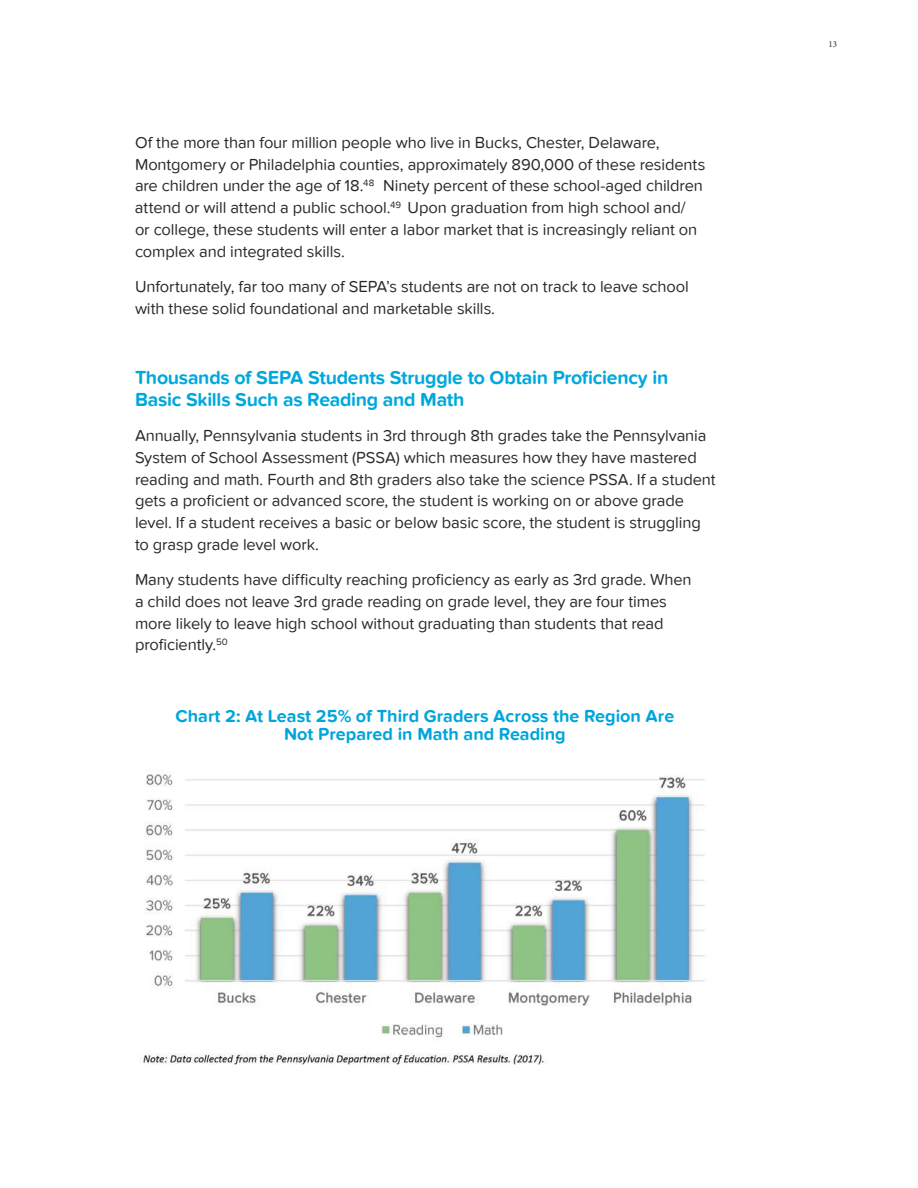
<style>
.page{position:relative;width:918px;height:1188px;background:#fff}
.page>*{position:absolute;margin:0;border:0;box-sizing:border-box;transform-origin:0 0}
.t1{font:700 19.5px/21.8px "Proxima Nova Soft";letter-spacing:-.015em;color:#00a8dc}
.t2{font:700 18px/18px "Proxima Nova Soft";color:#00a5db;text-align:center}
.t3{font:16.5px/21.8px "Proxima Nova Soft";letter-spacing:-.01em;color:#282829}
.t4{font:9px "Minion Pro";color:#282829}
</style>
<div class="page">
<img style="left:143px;top:771px;width:562px;height:294px">
<p class="t3" style="left:135px;top:132px;width:572px">Of the more than four million people who live in Bucks, Chester, Delaware, Montgomery or Philadelphia counties, approximately 890,000 of these residents are children under the age of 18.<sup>48</sup> Ninety percent of these school-aged children attend or will attend a public school.<sup>49</sup> Upon graduation from high school and/<br>or college, these students will enter a labor market that is increasingly reliant on complex and integrated skills.</p>
<p class="t3" style="left:135px;top:276px;width:556px">Unfortunately, far too many of SEPA’s students are not on track to leave school with these solid foundational and marketable skills.</p>
<p class="t1" style="left:135px;top:367px;width:535px">Thousands of SEPA Students Struggle to Obtain Proficiency in<br>Basic Skills Such as Reading and Math</p>
<p class="t3" style="left:135px;top:425px;width:582px">Annually, Pennsylvania students in 3rd through 8th grades take the Pennsylvania System of School Assessment (PSSA) which measures how they have mastered reading and math. Fourth and 8th graders also take the science PSSA. If a student gets a proficient or advanced score, the student is working on or above grade level. If a student receives a basic or below basic score, the student is struggling to grasp grade level work.</p>
<p class="t3" style="left:135px;top:569px;width:558px">Many students have difficulty reaching proficiency as early as 3rd grade. When a child does not leave 3rd grade reading on grade level, they are four times more likely to leave high school without graduating than students that read proficiently.<sup>50</sup></p>
<p class="t2" style="left:175px;top:708px;width:500px">Chart 2: At Least 25% of Third Graders Across the Region Are<br>Not Prepared in Math and Reading</p>
<p class="t4" style="left:828px;top:39px;width:10px">13</p>
</div>
